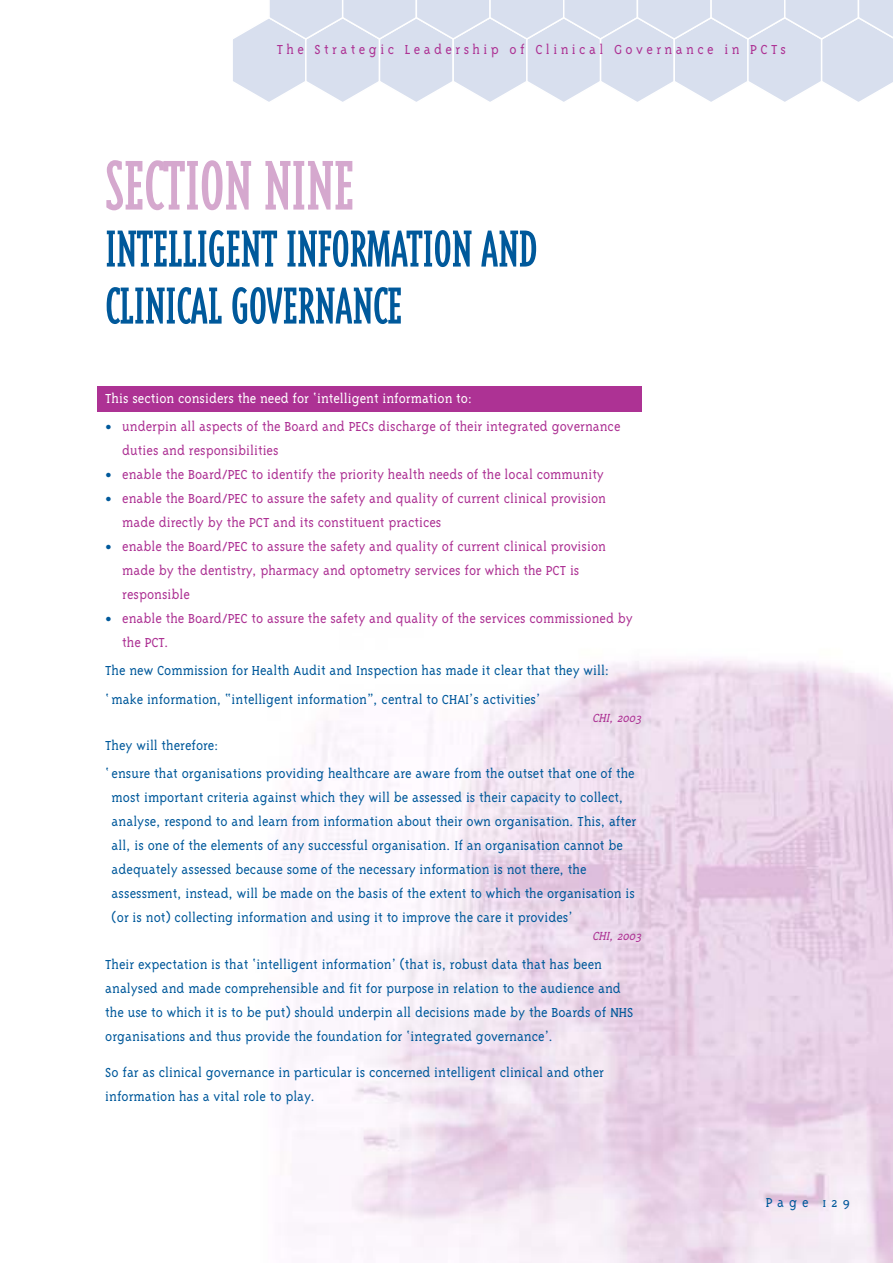
<style>
.page{position:relative;width:893px;height:1263px;background:#fff}
.page>*{position:absolute;margin:0;border:0;box-sizing:border-box;transform-origin:0 0}
.t1{font:81px "Triplex Cond Serif";color:#d5a8ce}
.t2{font:60px/57px "Triplex Cond Serif";color:#00599b}
.t3{font:300 15px/24px "Triplex Serif";color:#00599b}
.t4{font:300 15px/24px "Triplex Serif";color:#ad3294}
.t5{font:300 15px "Triplex Serif";color:#fff}
.t6{font:300 15px "Triplex Serif";letter-spacing:.23em;color:#ad3294}
.t7{font:italic 300 13.5px "Triplex Serif";color:#ad3294}
.s1{font-size:22.5px;color:#00599b}
</style>
<div class="page">
<img style="left:280px;top:659px;width:612px;height:604px">
<div style="left:97px;top:386px;width:544px;height:26px;background:#ad3294"></div>
<svg style="left:233px;top:0;width:659px;height:102px;background:#dde3f0"></svg>
<p class="t6" style="left:277px;top:43px;width:511px">The Strategic Leadership of Clinical Governance in PCTs</p>
<h1 class="t1" style="left:105px;top:152px;width:250px">SECTION NINE</h1>
<h2 class="t2" style="left:105px;top:222px;width:434px">INTELLIGENT INFORMATION AND<br>CLINICAL GOVERNANCE</h2>
<p class="t5" style="left:105px;top:392px;width:368px">This section considers the need for ‘intelligent information to:</p>
<p class="t4" style="left:122px;top:415px;width:499px;text-indent:-17px"><span class="s1">•</span> underpin all aspects of the Board and PECs discharge of their integrated governance duties and responsibilities</p>
<p class="t4" style="left:105px;top:463px;width:500px"><span class="s1">•</span> enable the Board/PEC to identify the priority health needs of the local community</p>
<p class="t4" style="left:122px;top:487px;width:485px;text-indent:-17px"><span class="s1">•</span> enable the Board/PEC to assure the safety and quality of current clinical provision made directly by the PCT and its constituent practices</p>
<p class="t4" style="left:122px;top:535px;width:485px;text-indent:-17px"><span class="s1">•</span> enable the Board/PEC to assure the safety and quality of current clinical provision made by the dentistry, pharmacy and optometry services for which the PCT is responsible</p>
<p class="t4" style="left:122px;top:607px;width:512px;text-indent:-17px"><span class="s1">•</span> enable the Board/PEC to assure the safety and quality of the services commissioned by the PCT.</p>
<p class="t3" style="left:105px;top:658px;width:505px;line-height:28.2px">The new Commission for Health Audit and Inspection has made it clear that they will: ‘ make information, “intelligent information”, central to CHAI’s activities’</p>
<p class="t7" style="left:592px;top:712px;width:53px">CHI,2003</p>
<p class="t3" style="left:105px;top:732px;width:531px;line-height:28.2px">They will therefore:<br>‘ ensure that organisations providing healthcare are aware from the outset that one of the</p>
<p class="t3" style="left:112px;top:787px;width:526px">most important criteria against which they will be assessed is their capacity to collect, analyse, respond to and learn from information about their own organisation. This, after all, is one of the elements of any successful organisation. If an organisation cannot be adequately assessed because some of the necessary information is not there, the assessment, instead, will be made on the basis of the extent to which the organisation is (or is not) collecting information and using it to improve the care it provides’</p>
<p class="t7" style="left:592px;top:931px;width:53px">CHI,2003</p>
<p class="t3" style="left:105px;top:953px;width:529px">Their expectation is that ‘intelligent information’ (that is, robust data that has been analysed and made comprehensible and fit for purpose in relation to the audience and the use to which it is to be put) should underpin all decisions made by the Boards of NHS organisations and thus provide the foundation for ‘integrated governance’.</p>
<p class="t3" style="left:105px;top:1062px;width:500px">So far as clinical governance in particular is concerned intelligent clinical and other information has a vital role to play.</p>
<p class="t3" style="left:765px;top:1191px;width:86px">Page 129</p>
</div>
